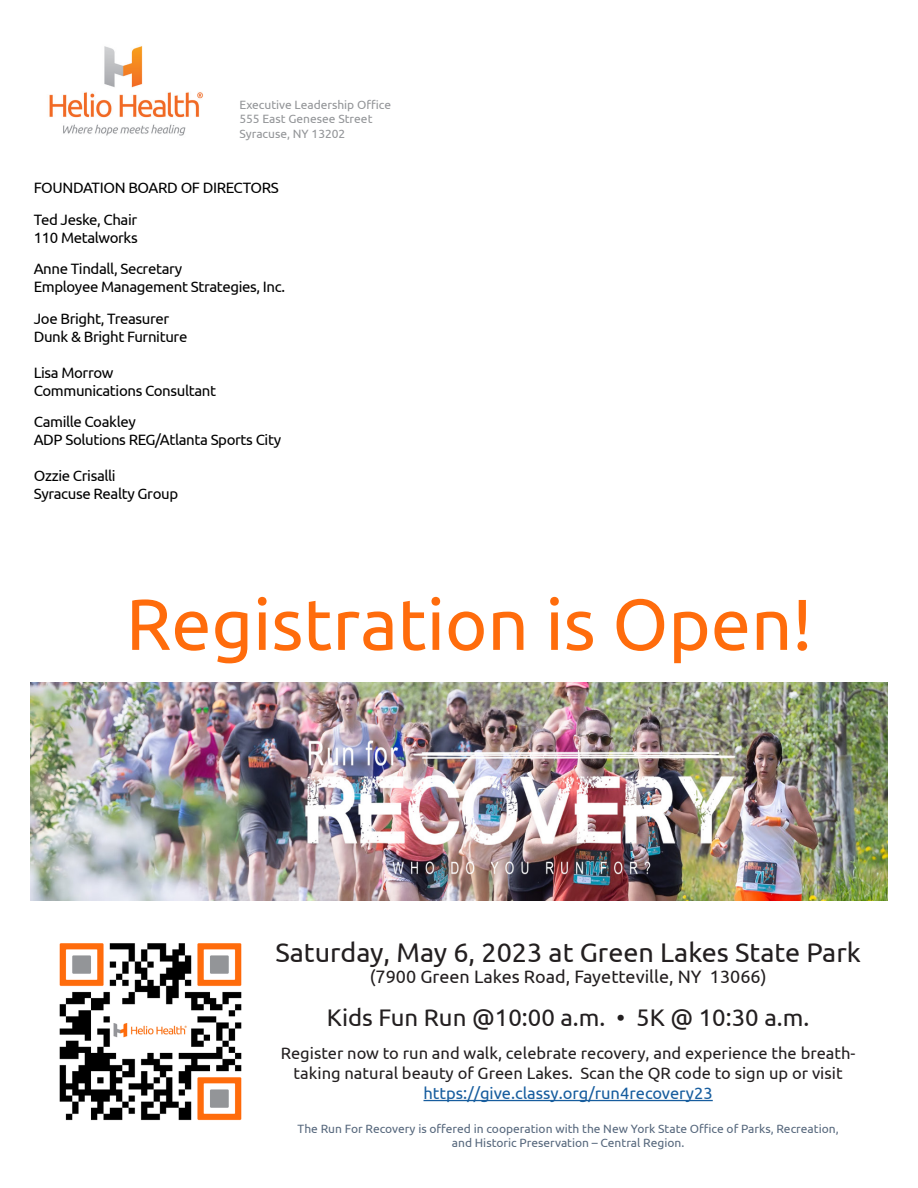
<style>
.page{position:relative;width:918px;height:1188px;background:#fff}
.page>*{position:absolute;margin:0;border:0;box-sizing:border-box;transform-origin:0 0}
.t1{font:72px "Ubuntu";color:#ff6c0c}
.t2{font:27px "Ubuntu";color:#231f20}
.t3{font:24px "Ubuntu";color:#231f20}
.t4{font:18px "Ubuntu";color:#231f20}
.t5{font:16.5px/19.8px "Ubuntu";color:#231f20;text-align:center}
.t6{font:15px/18px "Ubuntu";letter-spacing:-.025em;color:#000}
.t7{font:12px "Ubuntu";color:#57687d}
.t8{font:12px "Ubuntu";color:#939598}
.s1{color:#175d9e}
</style>
<div class="page">
<img style="left:49px;top:46px;width:154px;height:90px">
<img style="left:30px;top:683px;width:858px;height:217px">
<hr style="left:424px;top:1100px;width:289px;height:1px;background:#175d9e">
<img style="left:59px;top:943px;width:183px;height:178px">
<p class="t8" style="left:239px;top:97px;width:153px">Executive Leadership Office</p>
<p class="t8" style="left:239px;top:112px;width:135px">555 East Genesee Street</p>
<p class="t8" style="left:239px;top:126px;width:108px">Syracuse, NY 13202</p>
<p class="t6" style="left:34px;top:178px;width:247px">FOUNDATION BOARD OF DIRECTORS</p>
<p class="t6" style="left:34px;top:210px;width:106px">Ted Jeske, Chair<br>110 Metalworks</p>
<p class="t6" style="left:34px;top:259px;width:253px">Anne Tindall, Secretary<br>Employee Management Strategies, Inc.</p>
<p class="t6" style="left:34px;top:309px;width:137px">Joe Bright, Treasurer</p>
<p class="t6" style="left:34px;top:327px;width:155px">Dunk &amp; Bright Furniture</p>
<p class="t6" style="left:34px;top:363px;width:81px">Lisa Morrow</p>
<p class="t6" style="left:34px;top:381px;width:184px">Communications Consultant</p>
<p class="t6" style="left:34px;top:412px;width:249px">Camille Coakley<br>ADP Solutions REG/Atlanta Sports City</p>
<p class="t6" style="left:34px;top:466px;width:83px">Ozzie Crisalli</p>
<p class="t6" style="left:34px;top:484px;width:146px">Syracuse Realty Group</p>
<p class="t1" style="left:126px;top:581px;width:688px">Registration is Open!</p>
<p class="t2" style="left:275px;top:936px;width:587px">Saturday, May 6, 2023 at Green Lakes State Park</p>
<p class="t4" style="left:370px;top:966px;width:398px">(7900 Green Lakes Road, Fayetteville, NY 13066)</p>
<p class="t3" style="left:327px;top:1003px;width:484px">Kids Fun Run @10:00 a.m. • 5K @ 10:30 a.m.</p>
<p class="t5" style="left:281px;top:1043px;width:576px">Register now to run and walk, celebrate recovery, and experience the breath&shy;taking natural beauty of Green Lakes. Scan the QR code to sign up or visit <span class="s1">https://give.classy.org/run4recovery23</span></p>
<p class="t7" style="left:298px;top:1121px;width:543px">The Run For Recovery is offered in cooperation with the New York State Office of Parks, Recreation,</p>
<p class="t7" style="left:452px;top:1136px;width:234px">and Historic Preservation – Central Region.</p>
</div>
